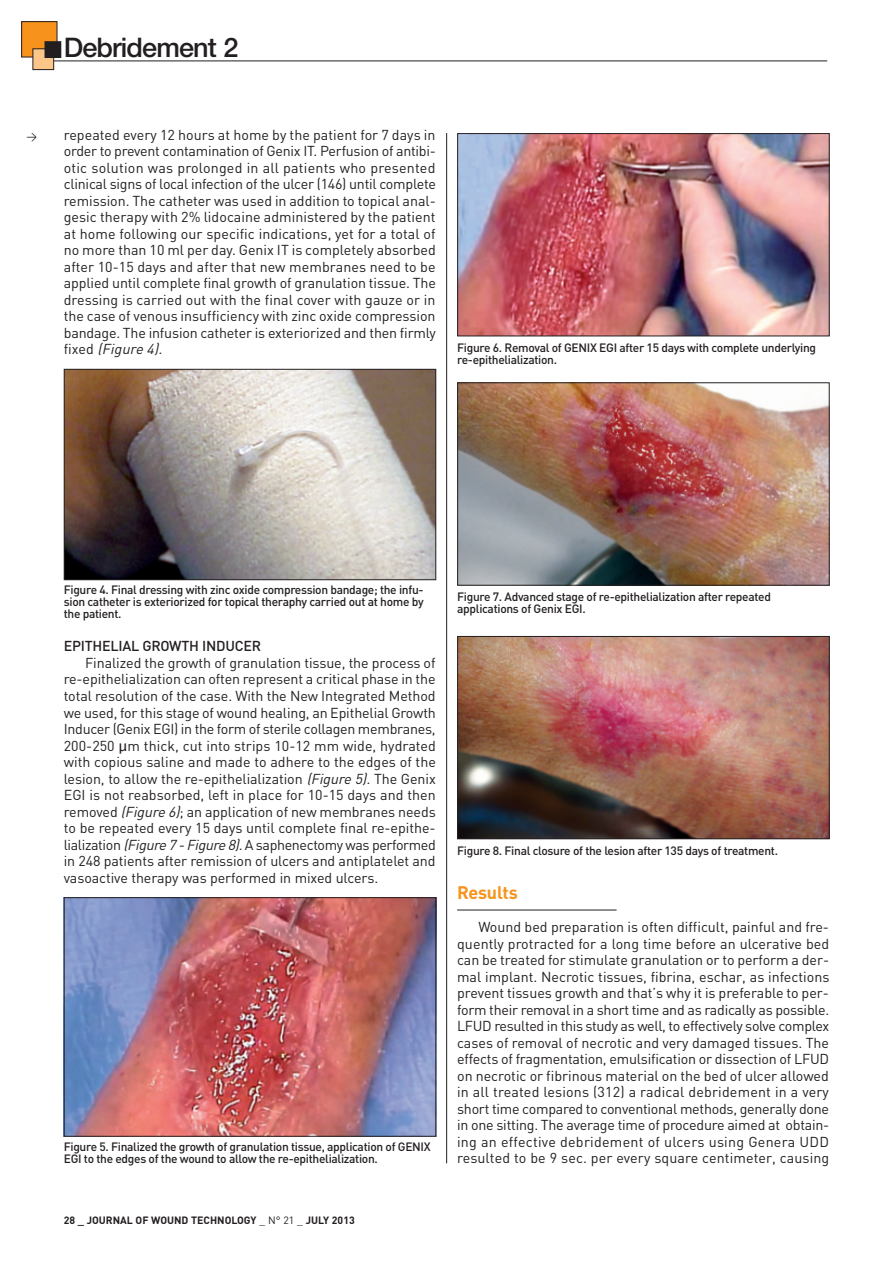
<style>
.page{position:relative;width:893px;height:1263px;background:#fff}
.page>*{position:absolute;margin:0;border:0;box-sizing:border-box;transform-origin:0 0}
.t1{font:500 27px "Helvetica Neue";letter-spacing:-.03em;color:#231f20}
.t2{font:700 18px "DIN";letter-spacing:-.015em;color:#f7931d}
.t3{font:14.25px/16.5px "DIN";letter-spacing:-.005em;color:#231f20;text-align:justify}
.t4{font:500 14.25px "DIN";letter-spacing:-.015em;color:#231f20}
.t5{font:500 12px/12px "DIN";letter-spacing:-.025em;color:#231f20}
.t6{font:700 10.5px "DIN";color:#231f20}
.s1{font-size:10.5px}
.s2{font-style:italic}
.s3{font-family:"Lucida Grande"}
.s4{font-weight:400}
</style>
<div class="page">
<hr style="left:48px;top:61px;width:779px;height:1px;background:#231f20">
<div style="left:22px;top:22px;width:35px;height:35px;background:#f7931d"></div>
<div style="left:21px;top:21px;width:36px;height:36px;border:1px solid #231f20"></div>
<div style="left:33px;top:49px;width:21px;height:21px;background:#fdc689"></div>
<div style="left:33px;top:48px;width:21px;height:22px;border:1px solid #231f20"></div>
<div style="left:45px;top:42px;width:15px;height:15px;background:#231f20"></div>
<div style="left:45px;top:41px;width:16px;height:17px;border:1px solid #231f20"></div>
<hr style="left:457px;top:910px;width:160px;height:1px;background:#231f20">
<hr style="left:446px;top:133px;width:1px;height:1030px;background:#231f20">
<img style="left:66px;top:371px;width:368px;height:207px">
<div style="left:64px;top:369px;width:372px;height:211px;border:1px solid #231f20"></div>
<img style="left:66px;top:899px;width:368px;height:236px">
<div style="left:64px;top:897px;width:372px;height:240px;border:1px solid #231f20"></div>
<img style="left:459px;top:135px;width:369px;height:199px">
<div style="left:457px;top:133px;width:373px;height:203px;border:1px solid #231f20"></div>
<img style="left:459px;top:384px;width:369px;height:200px">
<div style="left:457px;top:382px;width:373px;height:204px;border:1px solid #231f20"></div>
<img style="left:459px;top:638px;width:369px;height:199px">
<div style="left:457px;top:636px;width:373px;height:203px;border:1px solid #231f20"></div>
<h1 class="t1" style="left:64px;top:31px;width:176px">Debridement 2</h1>
<p class="t3" style="left:64px;top:126px;width:374px;text-indent:-37px"><span class="s1">&gt;</span> repeated every 12 hours at home by the patient for 7 days in order to prevent contamination of Genix IT. Perfusion of antibi&shy;otic solution was prolonged in all patients who presented clinical signs of local infection of the ulcer (146) until complete remission. The catheter was used in addition to topical anal&shy;gesic therapy with 2% lidocaine administered by the patient at home following our specific indications, yet for a total of no more than 10 ml per day. Genix IT is completely absorbed after 10-15 days and after that new membranes need to be applied until complete final growth of granulation tissue. The dressing is carried out with the final cover with gauze or in the case of venous insufficiency with zinc oxide compression bandage. The infusion catheter is exteriorized and then firmly f i x e d <span class="s2">(Figure 4).</span></p>
<p class="t5" style="left:457px;top:341px;width:360px">Figure 6. Removal of GENIX EGI after 15 days with complete underlying re-epithelialization.</p>
<p class="t5" style="left:64px;top:584px;width:361px;text-align:justify">Figure 4. Final dressing with zinc oxide compression bandage; the infu&shy;sion catheter is exteriorized for topical theraphy carried out at home by the patient.</p>
<p class="t4" style="left:64px;top:637px;width:199px">EPITHELIAL GROWTH INDUCER</p>
<p class="t3" style="left:64px;top:654px;width:374px;text-indent:21px">Finalized the growth of granulation tissue, the process of re-epithelialization can often represent a critical phase in the total resolution of the case. With the New Integrated Method we used, for this stage of wound healing, an Epithelial Growth Inducer (Genix EGI) in the form of sterile collagen membranes, 200-250 <span class="s3">µ</span>m thick, cut into strips 10-12 mm wide, hydrated with copious saline and made to adhere to the edges of the lesion, to allow the re-epithelialization <span class="s2">(Figure 5).</span>The Genix EGI is not reabsorbed, left in place for 10-15 days and then removed <span class="s2">(Figure 6)</span>; an application of new membranes needs to be repeated every 15 days until complete final re-epithe&shy;lialization <span class="s2">(Figure7-Figure8)</span>. A saphenectomy was performed in 248 patients after remission of ulcers and antiplatelet and vasoactive therapy was performed in mixed ulcers.</p>
<p class="t5" style="left:64px;top:1140px;width:368px">Figure 5. Finalized the growth of granulation tissue, application of GENIX<br>EGI to the edges of the wound to allow the re-epithelialization.</p>
<p class="t6" style="left:64px;top:1213px;width:292px">28 _ JOURNAL OF WOUND TECHNOLOGY <span class="s4">_ N° 21 _</span> JULY 2013</p>
<p class="t5" style="left:457px;top:591px;width:315px">Figure 7. Advanced stage of re-epithelialization after repeated applications of Genix EGI.</p>
<p class="t5" style="left:457px;top:844px;width:322px">Figure 8. Final closure of the lesion after 135 days of treatment.</p>
<p class="t2" style="left:457px;top:881px;width:62px">Results</p>
<p class="t3" style="left:457px;top:918px;width:374px;text-indent:21px">Wound bed preparation is often difficult, painful and fre&shy;quently protracted for a long time before an ulcerative bed can be treated for stimulate granulation or to perform a der&shy;mal implant. Necrotic tissues, fibrina, eschar, as infections prevent tissues growth and that’s why it is preferable to per&shy;form their removal in a short time and as radically as possible.<br>LFUD resulted in this study as well, to effectively solve complex cases of removal of necrotic and very damaged tissues. The effects of fragmentation, emulsification or dissection of LFUD on necrotic or fibrinous material on the bed of ulcer allowed in all treated lesions (312) a radical debridement in a very short time compared to conventional methods, generally done in one sitting. The average time of procedure aimed at obtain&shy;ing an effective debridement of ulcers using Genera UDD resulted to be 9 sec. per every square centimeter, causing</p>
</div>
